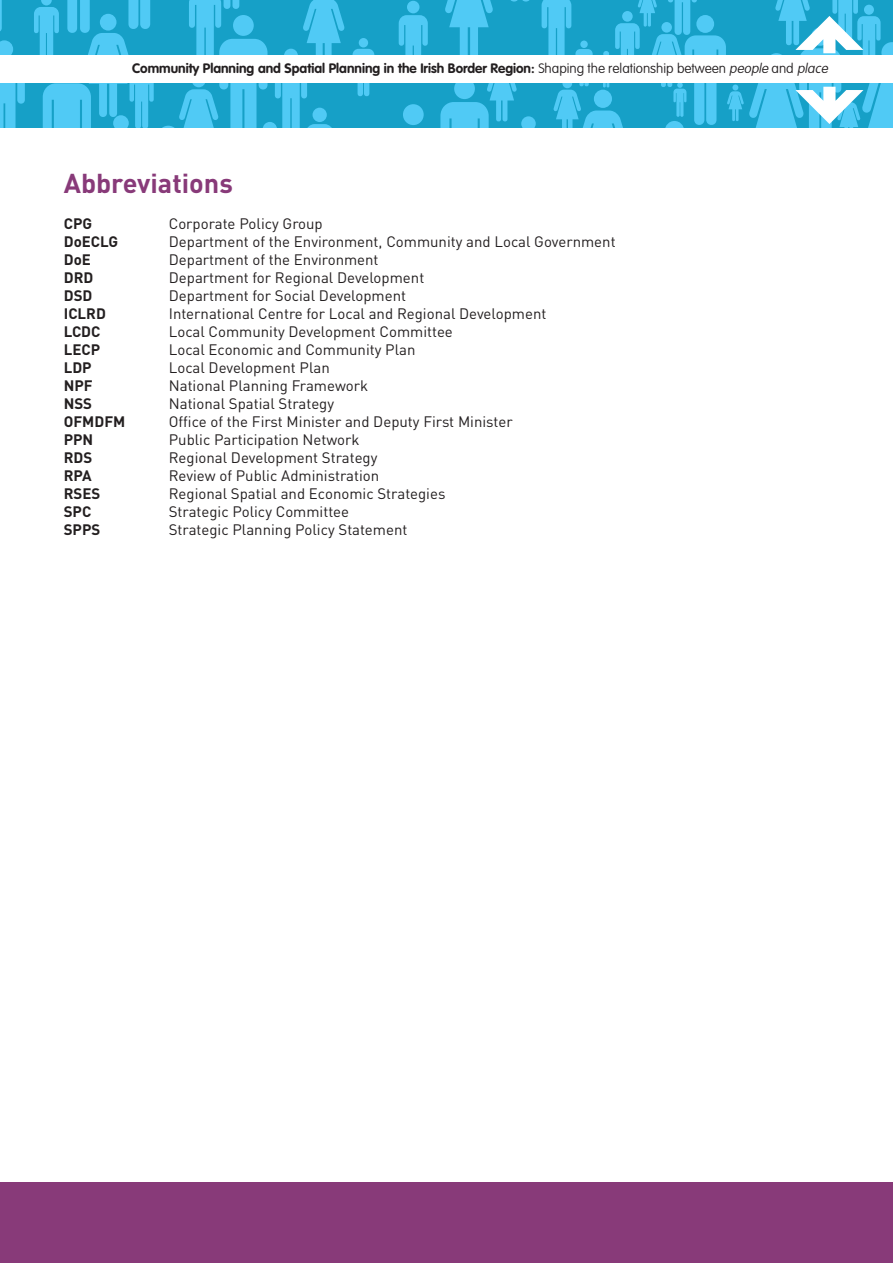
<style>
.page{position:relative;width:893px;height:1263px;background:#fff}
.page>*{position:absolute;margin:0;border:0;box-sizing:border-box;transform-origin:0 0}
.t1{font:700 27px "DIN";color:#883a79}
.t2{font:15px "DIN";color:#231f20}
.t3{font:700 15px "DIN";color:#231f20}
.t4{font:700 13.5px "VAG Rounded";color:#231f20}
.s1{font-weight:100}
.s2{font-weight:100;font-style:italic}
</style>
<div class="page">
<div style="left:0;top:1182px;width:893px;height:81px;background:#883a79"></div>
<div style="left:0;top:0;width:893px;height:128px;background:#16a0c7"></div>
<div style="left:403px;top:104px;width:21px;height:21px;background:#50caf5;border-radius:50%"></div>
<svg style="left:0;top:40px;width:25px;height:88px"></svg>
<svg style="left:352px;top:49px;width:22px;height:47px"></svg>
<div style="left:359px;top:38px;width:9px;height:9px;background:#50caf5;border-radius:50%"></div>
<svg style="left:0;top:0;width:2px;height:31px"></svg>
<svg style="left:34px;top:0;width:311px;height:128px"></svg>
<div style="left:284px;top:49px;width:14px;height:14px;background:#50caf5;border-radius:50%"></div>
<svg style="left:399px;top:15px;width:29px;height:40px"></svg>
<div style="left:407px;top:1px;width:12px;height:12px;background:#50caf5;border-radius:50%"></div>
<div style="left:0;top:55px;width:893px;height:28px;background:#fff"></div>
<svg style="left:440px;top:0;width:453px;height:128px"></svg>
<p class="t4" style="left:132px;top:61px;width:700px">Community Planning and Spatial Planning in the Irish Border Region: <span class="s1">Shaping the relationship between</span> <span class="s2">people</span> <span class="s1">and</span> <span class="s2">place</span></p>
<h1 class="t1" style="left:64px;top:165px;width:171px">Abbreviations</h1>
<p class="t3" style="left:64px;top:213px;width:30px">CPG</p>
<p class="t2" style="left:169px;top:214px;width:155px">Corporate Policy Group</p>
<p class="t3" style="left:64px;top:231px;width:56px">DoECLG</p>
<p class="t2" style="left:169px;top:232px;width:448px">Department of the Environment, Community and Local Government</p>
<p class="t3" style="left:64px;top:249px;width:29px">DoE</p>
<p class="t2" style="left:169px;top:250px;width:211px">Department of the Environment</p>
<p class="t3" style="left:64px;top:267px;width:31px">DRD</p>
<p class="t2" style="left:169px;top:268px;width:257px">Department for Regional Development</p>
<p class="t3" style="left:64px;top:285px;width:30px">DSD</p>
<p class="t2" style="left:169px;top:286px;width:239px">Department for Social Development</p>
<p class="t3" style="left:64px;top:303px;width:44px">ICLRD</p>
<p class="t2" style="left:169px;top:304px;width:379px">International Centre for Local and Regional Development</p>
<p class="t3" style="left:64px;top:321px;width:38px">LCDC</p>
<p class="t2" style="left:169px;top:322px;width:286px">Local Community Development Committee</p>
<p class="t3" style="left:64px;top:339px;width:38px">LECP</p>
<p class="t2" style="left:169px;top:340px;width:248px">Local Economic and Community Plan</p>
<p class="t3" style="left:64px;top:357px;width:29px">LDP</p>
<p class="t2" style="left:169px;top:358px;width:162px">Local Development Plan</p>
<p class="t3" style="left:64px;top:375px;width:30px">NPF</p>
<p class="t2" style="left:169px;top:376px;width:201px">National Planning Framework</p>
<p class="t3" style="left:64px;top:393px;width:30px">NSS</p>
<p class="t2" style="left:169px;top:394px;width:167px">National Spatial Strategy</p>
<p class="t3" style="left:64px;top:411px;width:63px">OFMDFM</p>
<p class="t2" style="left:169px;top:412px;width:345px">Office of the First Minister and Deputy First Minister</p>
<p class="t3" style="left:64px;top:429px;width:31px">PPN</p>
<p class="t2" style="left:169px;top:430px;width:192px">Public Participation Network</p>
<p class="t3" style="left:64px;top:447px;width:30px">RDS</p>
<p class="t2" style="left:169px;top:448px;width:210px">Regional Development Strategy</p>
<p class="t3" style="left:64px;top:465px;width:30px">RPA</p>
<p class="t2" style="left:169px;top:466px;width:212px">Review of Public Administration</p>
<p class="t3" style="left:64px;top:483px;width:38px">RSES</p>
<p class="t2" style="left:169px;top:484px;width:278px">Regional Spatial and Economic Strategies</p>
<p class="t3" style="left:64px;top:501px;width:29px">SPC</p>
<p class="t2" style="left:169px;top:502px;width:182px">Strategic Policy Committee</p>
<p class="t3" style="left:64px;top:519px;width:38px">SPPS</p>
<p class="t2" style="left:169px;top:520px;width:240px">Strategic Planning Policy Statement</p>
</div>
